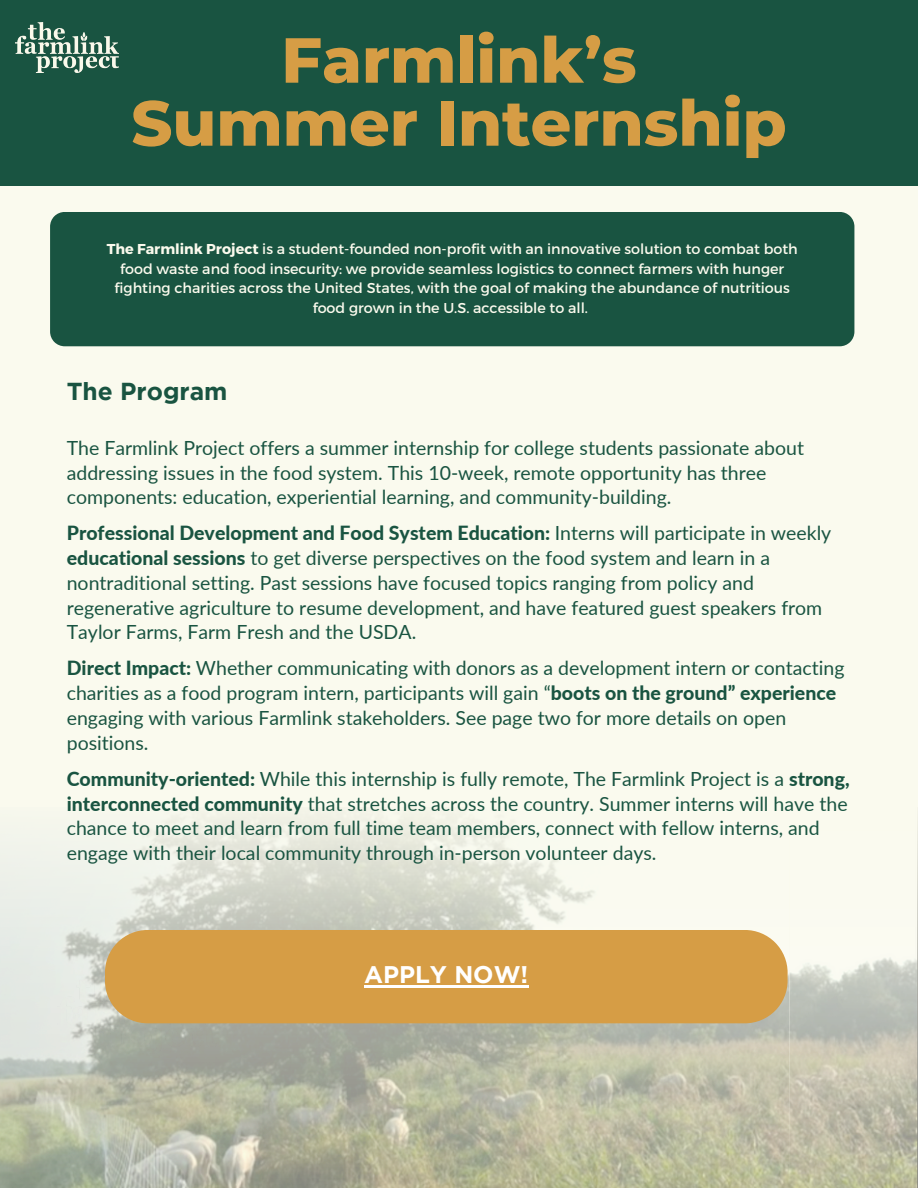
<style>
.page{position:relative;width:918px;height:1188px;background:#fafaee}
.page>*{position:absolute;margin:0;border:0;box-sizing:border-box;transform-origin:0 0}
.t1{font:800 63.45px/63px "Montserrat";color:#d69d45;text-align:center}
.t2{font:700 24.45px "Gotham";color:#195441}
.t3{font:700 24px "Gotham";color:#fff}
.t4{font:19.5px/24.8px "Lato";color:#195441}
.t5{font:14.25px/19.8px "Montserrat";color:#fbfaed;text-align:center}
.s1{font-weight:700}
.s2{font-weight:800}
</style>
<div class="page">
<svg style="left:0;top:816px;width:395px;height:372px"></svg>
<svg style="left:395px;top:819px;width:395px;height:369px"></svg>
<div style="left:105px;top:930px;width:683px;height:93px;background:#d69d45"></div>
<hr style="left:364px;top:985px;width:164px;height:2px;background:#fff">
<svg style="left:790px;top:824px;width:128px;height:364px"></svg>
<div style="left:0;top:0;width:918px;height:186px;background:#195441"></div>
<img style="left:15px;top:23px;width:104px;height:49px">
<div style="left:50px;top:212px;width:804px;height:134px;background:#195441"></div>
<h4 class="t1" style="left:131px;top:28px;width:657px">Farmlink’s<br>Summer Internship</h4>
<h4 class="t5" style="left:107px;top:238px;width:693px"><span class="s1">The Farmlink Project</span> is a student-founded non-profit with an innovative solution to combat both food waste and food insecurity: we provide seamless logistics to connect farmers with hunger fighting charities across the United States, with the goal of making the abundance of nutritious food grown in the U.S. accessible to all.</h4>
<h4 class="t2" style="left:67px;top:382px;width:162px">The Program</h4>
<h1 class="t4" style="left:67px;top:435px;width:739px">The Farmlink Project offers a summer internship for college students passionate about addressing issues in the food system. This 10-week, remote opportunity has three components: education, experiential learning, and community-building.</h1>
<p class="t4" style="left:67px;top:520px;width:766px"><span class="s2">Professional Development and Food System Education:</span> Interns will participate in weekly <span class="s2">educational sessions</span> to get diverse perspectives on the food system and learn in a nontraditional setting. Past sessions have focused topics ranging from policy and regenerative agriculture to resume development, and have featured guest speakers from Taylor Farms, Farm Fresh and the USDA.</p>
<h3 class="t4" style="left:67px;top:656px;width:779px"><span class="s2">Direct Impact:</span> Whether communicating with donors as a development intern or contacting charities as a food program intern, participants will gain “<span class="s2">boots on the ground” experience </span>engaging with various Farmlink stakeholders. See page two for more details on open positions.</h3>
<h4 class="t4" style="left:67px;top:766px;width:784px"><span class="s2">Community-oriented:</span> While this internship is fully remote, The Farmlink Project is a <span class="s2">strong, interconnected community</span> that stretches across the country. Summer interns will have the chance to meet and learn from full time team members, connect with fellow interns, and engage with their local community through in-person volunteer days.</h4>
<p class="t3" style="left:364px;top:965px;width:166px">APPLY NOW!</p>
</div>
